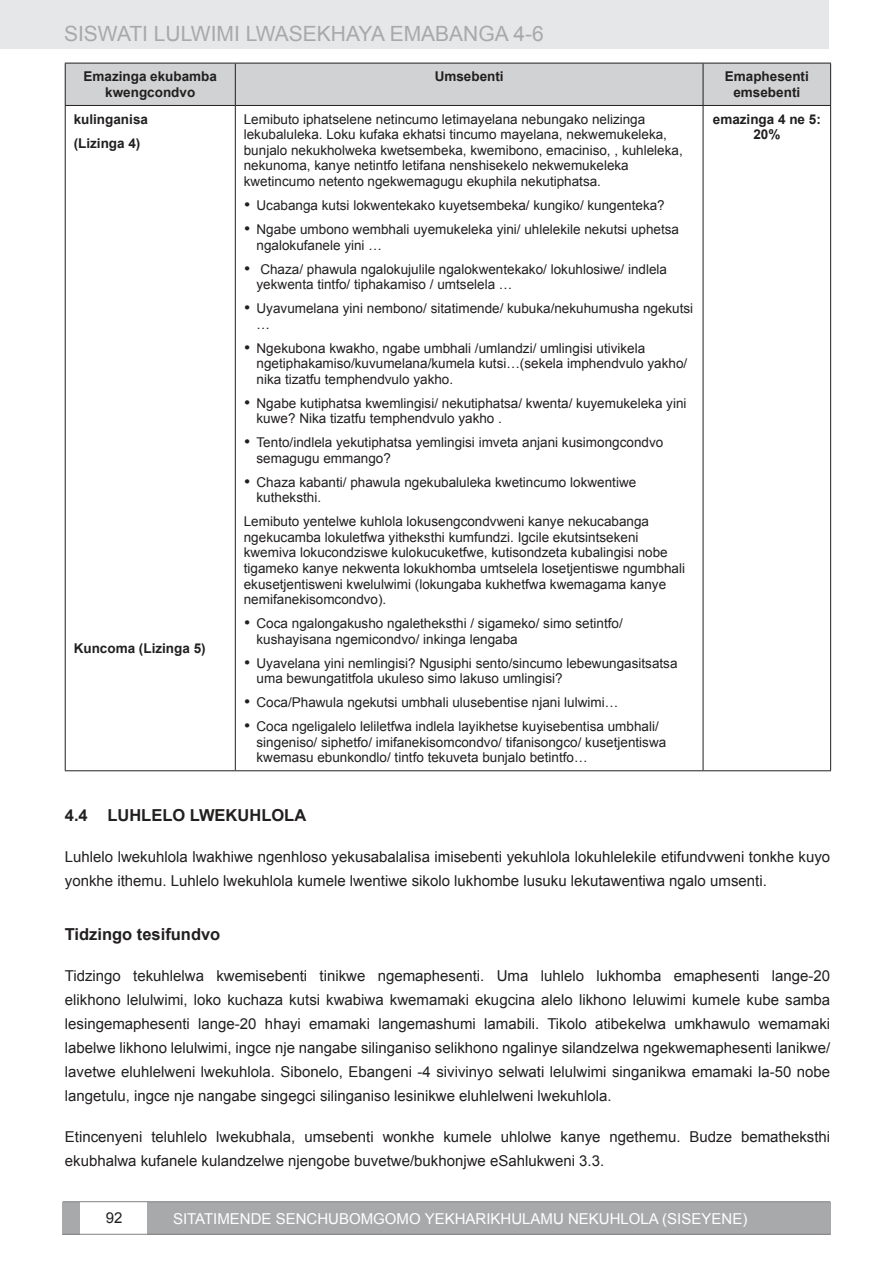
<style>
.page{position:relative;width:893px;height:1263px;background:#fff}
.page>*{position:absolute;margin:0;border:0;box-sizing:border-box;transform-origin:0 0}
.t1{font:21px "Arial";color:#a7a9ab}
.t2{font:700 16.5px "Arial";color:#221f1f}
.t3{font:15px/24px "Arial";color:#221f1f}
.t4{font:15px "Arial";color:#fff}
.t5{font:13.5px/15.6px "Arial";color:#221f1f}
.t6{font:700 13.5px/15.5px "Arial";color:#221f1f;text-align:center}
</style>
<div class="page">
<div style="left:0;top:0;width:829px;height:49px;background:#e6e7e8"></div>
<div style="left:63px;top:1202px;width:17px;height:32px;background:#a7a9ab"></div>
<div style="left:147px;top:1202px;width:683px;height:32px;background:#a7a9ab"></div>
<hr style="left:63px;top:1234px;width:767px;height:1px;background:#808284">
<hr style="left:63px;top:1201px;width:767px;height:1px;background:#808284">
<div style="left:66px;top:64px;width:764px;height:41px;background:#d1d2d4"></div>
<hr style="left:65px;top:105px;width:170px;height:1px;background:#221f1f">
<hr style="left:235px;top:105px;width:468px;height:1px;background:#221f1f">
<hr style="left:703px;top:105px;width:128px;height:1px;background:#221f1f">
<hr style="left:235px;top:63px;width:1px;height:42px;background:#221f1f">
<hr style="left:703px;top:63px;width:1px;height:42px;background:#221f1f">
<hr style="left:235px;top:106px;width:1px;height:664px;background:#221f1f">
<hr style="left:703px;top:106px;width:1px;height:664px;background:#221f1f">
<hr style="left:65px;top:63px;width:170px;height:1px;background:#221f1f">
<hr style="left:65px;top:63px;width:1px;height:42px;background:#221f1f">
<hr style="left:235px;top:63px;width:468px;height:1px;background:#221f1f">
<hr style="left:703px;top:63px;width:128px;height:1px;background:#221f1f">
<hr style="left:830px;top:63px;width:1px;height:42px;background:#221f1f">
<hr style="left:65px;top:106px;width:1px;height:664px;background:#221f1f">
<hr style="left:830px;top:106px;width:1px;height:664px;background:#221f1f">
<hr style="left:65px;top:770px;width:170px;height:1px;background:#221f1f">
<hr style="left:235px;top:770px;width:468px;height:1px;background:#221f1f">
<hr style="left:703px;top:770px;width:128px;height:1px;background:#221f1f">
<h1 class="t1" style="left:64px;top:21px;width:481px">SISWATI LULWIMI LWASEKHAYA EMABANGA 4-6</h1>
<p class="t6" style="left:83px;top:70px;width:135px">Emazinga ekubamba kwengcondvo</p>
<p class="t6" style="left:435px;top:70px;width:71px">Umsebenti</p>
<p class="t6" style="left:725px;top:70px;width:86px">Emaphesenti emsebenti</p>
<p class="t6" style="left:74px;top:108px;width:76px;line-height:24px;text-align:left">kulinganisa (Lizinga 4)</p>
<p class="t5" style="left:244px;top:111px;width:440px">Lemibuto iphatselene netincumo letimayelana nebungako nelizinga lekubaluleka. Loku kufaka ekhatsi tincumo mayelana, nekwemukeleka, bunjalo nekukholweka kwetsembeka, kwemibono, emaciniso, , kuhleleka, nekunoma, kanye netintfo letifana nenshisekelo nekwemukeleka kwetincumo netento ngekwemagugu ekuphila nekutiphatsa.</p>
<p class="t5" style="left:244px;top:199px;width:422px">• Ucabanga kutsi lokwentekako kuyetsembeka/ kungiko/ kungenteka?</p>
<p class="t5" style="left:257px;top:223px;width:424px;text-indent:-13px">• Ngabe umbono wembhali uyemukeleka yini/ uhlelekile nekutsi uphetsa ngalokufanele yini …</p>
<p class="t5" style="left:257px;top:261px;width:412px;text-indent:-13px">• Chaza/ phawula ngalokujulile ngalokwentekako/ lokuhlosiwe/ indlela yekwenta tintfo/ tiphakamiso / umtselela …</p>
<p class="t5" style="left:257px;top:302px;width:438px;text-indent:-13px">• Uyavumelana yini nembono/ sitatimende/ kubuka/nekuhumusha ngekutsi …</p>
<p class="t5" style="left:257px;top:340px;width:432px;text-indent:-13px">• Ngekubona kwakho, ngabe umbhali /umlandzi/ umlingisi utivikela ngetiphakamiso/kuvumelana/kumela kutsi…(sekela imphendvulo yakho/ nika tizatfu temphendvulo yakho.</p>
<p class="t5" style="left:257px;top:396px;width:431px;text-indent:-13px">• Ngabe kutiphatsa kwemlingisi/ nekutiphatsa/ kwenta/ kuyemukeleka yini kuwe? Nika tizatfu temphendvulo yakho .</p>
<p class="t5" style="left:257px;top:436px;width:408px;text-indent:-13px">• Tento/indlela yekutiphatsa yemlingisi imveta anjani kusimongcondvo semagugu emmango?</p>
<p class="t5" style="left:257px;top:474px;width:381px;text-indent:-13px">• Chaza kabanti/ phawula ngekubaluleka kwetincumo lokwentiwe kutheksthi.</p>
<p class="t5" style="left:244px;top:515px;width:443px">Lemibuto yentelwe kuhlola lokusengcondvweni kanye nekucabanga ngekucamba lokuletfwa yitheksthi kumfundzi. Igcile ekutsintsekeni kwemiva lokucondziswe kulokucuketfwe, kutisondzeta kubalingisi nobe tigameko kanye nekwenta lokukhomba umtselela losetjentiswe ngumbhali ekusetjentisweni kwelulwimi (lokungaba kukhetfwa kwemagama kanye nemifanekisomcondvo).</p>
<p class="t5" style="left:257px;top:617px;width:368px;text-indent:-13px">• Coca ngalongakusho ngaletheksthi / sigameko/ simo setintfo/ kushayisana ngemicondvo/ inkinga lengaba</p>
<p class="t5" style="left:257px;top:656px;width:422px;text-indent:-13px">• Uyavelana yini nemlingisi? Ngusiphi sento/sincumo lebewungasitsatsa uma bewungatitfola ukuleso simo lakuso umlingisi?</p>
<p class="t5" style="left:244px;top:696px;width:376px">• Coca/Phawula ngekutsi umbhali ulusebentise njani lulwimi…</p>
<p class="t5" style="left:257px;top:720px;width:411px;text-indent:-13px">• Coca ngeligalelo leliletfwa indlela layikhetse kuyisebentisa umbhali/ singeniso/ siphetfo/ imifanekisomcondvo/ tifanisongco/ kusetjentiswa kwemasu ebunkondlo/ tintfo tekuveta bunjalo betintfo…</p>
<p class="t6" style="left:713px;top:112px;width:110px">emazinga 4 ne 5:<br>20%</p>
<p class="t6" style="left:74px;top:641px;width:134px">Kuncoma (Lizinga 5)</p>
<p class="t2" style="left:65px;top:809px;width:243px">4.4 LUHLELO LWEKUHLOLA</p>
<p class="t3" style="left:65px;top:846px;width:767px">Luhlelo lwekuhlola lwakhiwe ngenhloso yekusabalalisa imisebenti yekuhlola lokuhlelekile etifundvweni tonkhe kuyo yonkhe ithemu. Luhlelo lwekuhlola kumele lwentiwe sikolo lukhombe lusuku lekutawentiwa ngalo umsenti.</p>
<p class="t2" style="left:65px;top:928px;width:157px">Tidzingo tesifundvo</p>
<p class="t3" style="left:65px;top:964px;width:767px;text-align:justify">Tidzingo tekuhlelwa kwemisebenti tinikwe ngemaphesenti. Uma luhlelo lukhomba emaphesenti lange-20 elikhono lelulwimi, loko kuchaza kutsi kwabiwa kwemamaki ekugcina alelo likhono leluwimi kumele kube samba lesingemaphesenti lange-20 hhayi emamaki langemashumi lamabili. Tikolo atibekelwa umkhawulo wemamaki labelwe likhono lelulwimi, ingce nje nangabe silinganiso selikhono ngalinye silandzelwa ngekwemaphesenti lanikwe/ lavetwe eluhlelweni lwekuhlola. Sibonelo, Ebangeni -4 sivivinyo selwati lelulwimi singanikwa emamaki la-50 nobe langetulu, ingce nje nangabe singegci silinganiso lesinikwe eluhlelweni lwekuhlola.</p>
<p class="t3" style="left:65px;top:1125px;width:767px">Etincenyeni teluhlelo lwekubhala, umsebenti wonkhe kumele uhlolwe kanye ngethemu. Budze bematheksthi ekubhalwa kufanele kulandzelwe njengobe buvetwe/bukhonjwe eSahlukweni 3.3.</p>
<p class="t3" style="left:106px;top:1206px;width:18px">92</p>
<p class="t4" style="left:173px;top:1213px;width:576px">SITATIMENDE SENCHUBOMGOMO YEKHARIKHULAMU NEKUHLOLA (SISEYENE)</p>
</div>
